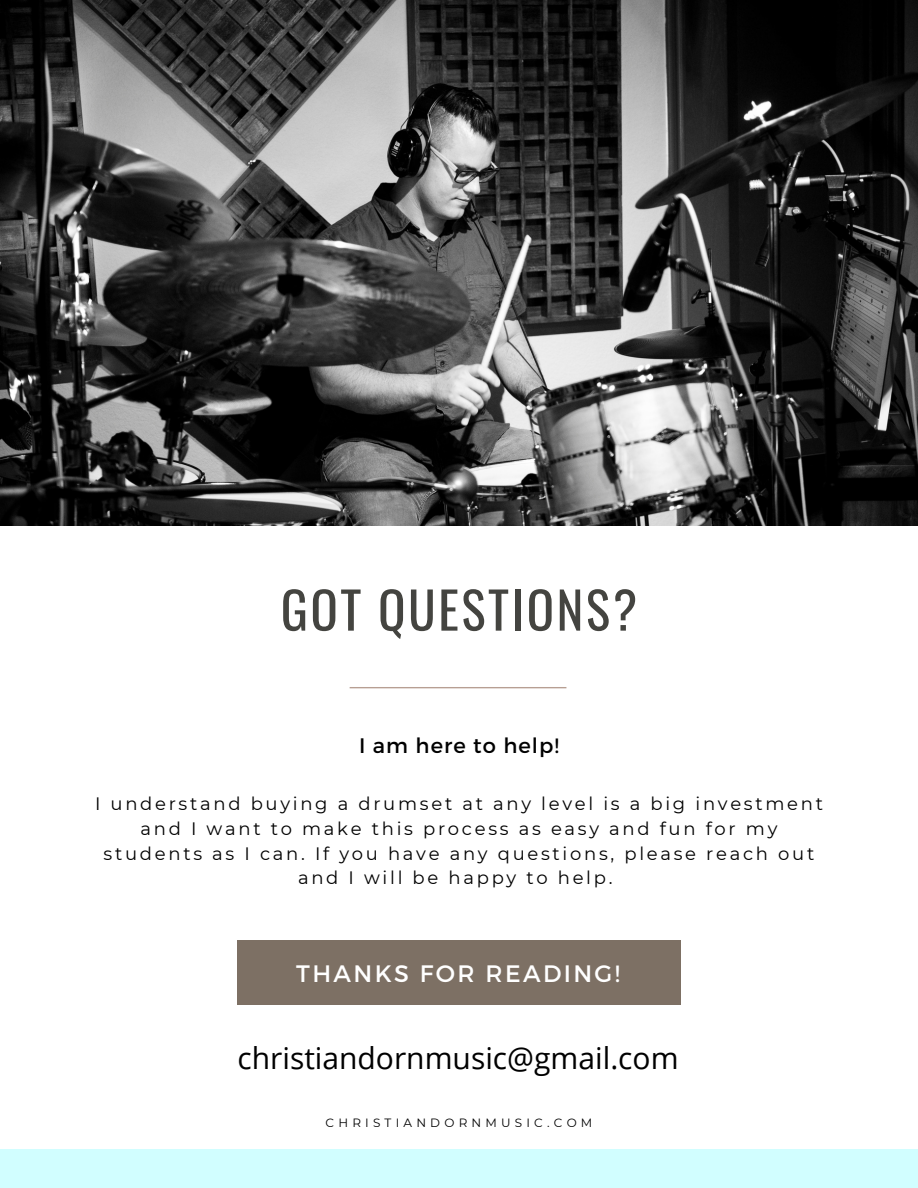
<style>
.page{position:relative;width:918px;height:1188px;background:#fff}
.page>*{position:absolute;margin:0;border:0;box-sizing:border-box;transform-origin:0 0}
.t1{font:50.85px "Oswald";letter-spacing:.05em;color:#444440}
.t2{font:30px "Open Sans";color:#000}
.t3{font:23.85px "Montserrat";letter-spacing:.1em;color:#fff}
.t4{font:21px "Montserrat";letter-spacing:.05em;color:#000}
.t5{font:18px/24.8px "Montserrat";letter-spacing:.15em;color:#000;text-align:center}
.t6{font:12px "Montserrat";letter-spacing:.35em;color:#000}
</style>
<div class="page">
<img style="left:0;top:0;width:918px;height:525px">
<div style="left:237px;top:941px;width:443px;height:64px;background:#7d7064"></div>
<svg style="left:350px;top:687px;width:216px;height:1px"></svg>
<div style="left:0;top:1149px;width:918px;height:38px;background:#d1feff"></div>
<h1 class="t1" style="left:281px;top:570px;width:358px">GOT QUESTIONS?</h1>
<p class="t4" style="left:359px;top:732px;width:201px">I am here to help!</p>
<p class="t5" style="left:95px;top:791px;width:729px">I understand buying a drumset at any level is a big investment and I want to make this process as easy and fun for my students as I can. If you have any questions, please reach out and I will be happy to help.</p>
<h3 class="t3" style="left:296px;top:958px;width:325px">THANKS FOR READING!</h3>
<h2 class="t2" style="left:238px;top:1037px;width:443px">christiandornmusic@gmail.com</h2>
<p class="t6" style="left:326px;top:1115px;width:268px">CHRISTIANDORNMUSIC.COM</p>
</div>
